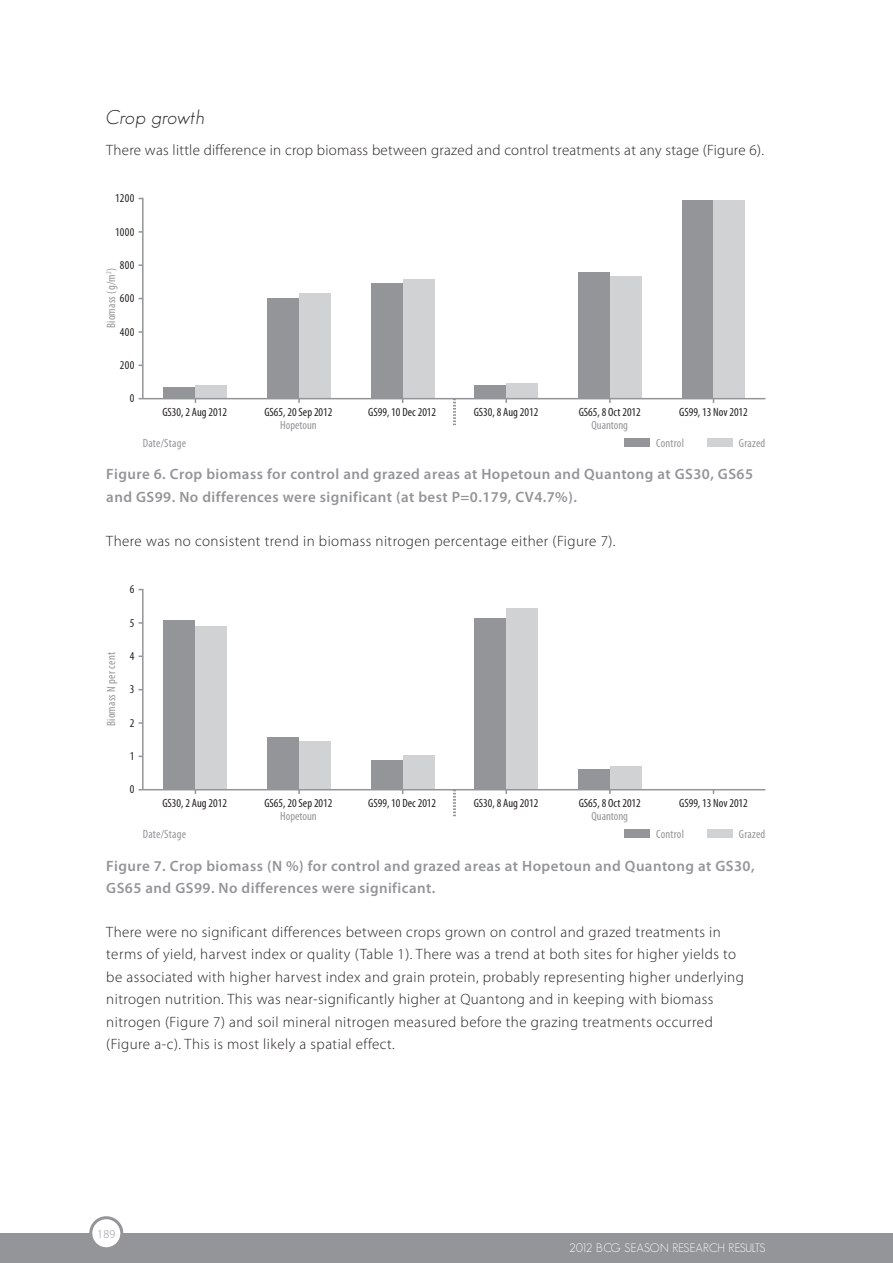
<style>
.page{position:relative;width:893px;height:1263px;background:#fff}
.page>*{position:absolute;margin:0;border:0;box-sizing:border-box;transform-origin:0 0}
.t1{font:italic 300 19.5px "Geosans";letter-spacing:.005em;color:#231f20}
.t2{font:300 15px/22.5px "Myriad Pro";letter-spacing:.03em;color:#231f20}
.t3{font:600 15px/22.5px "Myriad Pro";letter-spacing:.03em;color:#939598}
.t4{font:condensed 12px "Myriad Pro";color:#231f20}
.t5{font:condensed 12px "Myriad Pro";letter-spacing:.015em;color:#939598}
.t6{font:300 12px "Geosans";letter-spacing:-.015em;color:#fff}
.t7{font:300 12px "Myriad Pro";color:#939598}
</style>
<div class="page">
<div style="left:0;top:1233px;width:893px;height:30px;background:#939598"></div>
<div style="left:91px;top:1218px;width:31px;height:31px;background:#fff;border-radius:50%"></div>
<div style="left:89px;top:1216px;width:34px;height:34px;border:3px solid #939598;border-radius:50%"></div>
<svg style="left:453px;top:399px;width:3px;height:26px"></svg>
<svg style="left:453px;top:790px;width:3px;height:26px"></svg>
<div style="left:624px;top:438px;width:26px;height:9px;background:#939598"></div>
<div style="left:624px;top:829px;width:26px;height:9px;background:#939598"></div>
<div style="left:707px;top:438px;width:25px;height:9px;background:#d1d2d4"></div>
<div style="left:707px;top:829px;width:25px;height:9px;background:#d1d2d4"></div>
<hr style="left:142px;top:198px;width:2px;height:201px;background:#939598">
<hr style="left:142px;top:589px;width:2px;height:201px;background:#939598">
<div style="left:682px;top:200px;width:31px;height:199px;background:#939598"></div>
<div style="left:713px;top:200px;width:32px;height:199px;background:#d1d2d4"></div>
<div style="left:267px;top:298px;width:32px;height:101px;background:#939598"></div>
<div style="left:267px;top:738px;width:32px;height:52px;background:#939598"></div>
<div style="left:299px;top:293px;width:32px;height:106px;background:#d1d2d4"></div>
<div style="left:299px;top:741px;width:32px;height:49px;background:#d1d2d4"></div>
<div style="left:474px;top:385px;width:32px;height:14px;background:#939598"></div>
<div style="left:474px;top:618px;width:32px;height:172px;background:#939598"></div>
<div style="left:506px;top:383px;width:32px;height:16px;background:#d1d2d4"></div>
<div style="left:506px;top:608px;width:32px;height:182px;background:#d1d2d4"></div>
<div style="left:371px;top:283px;width:32px;height:116px;background:#939598"></div>
<div style="left:371px;top:760px;width:32px;height:30px;background:#939598"></div>
<div style="left:403px;top:279px;width:32px;height:120px;background:#d1d2d4"></div>
<div style="left:403px;top:756px;width:32px;height:34px;background:#d1d2d4"></div>
<div style="left:610px;top:276px;width:32px;height:123px;background:#d1d2d4"></div>
<div style="left:610px;top:766px;width:32px;height:24px;background:#d1d2d4"></div>
<div style="left:578px;top:272px;width:32px;height:127px;background:#939598"></div>
<div style="left:578px;top:770px;width:32px;height:20px;background:#939598"></div>
<div style="left:164px;top:387px;width:31px;height:12px;background:#939598"></div>
<div style="left:164px;top:620px;width:31px;height:170px;background:#939598"></div>
<div style="left:195px;top:385px;width:32px;height:14px;background:#d1d2d4"></div>
<div style="left:195px;top:626px;width:32px;height:164px;background:#d1d2d4"></div>
<hr style="left:139px;top:789px;width:626px;height:1px;background:#939598">
<hr style="left:139px;top:398px;width:626px;height:1px;background:#939598">
<h1 class="t1" style="left:106px;top:106px;width:100px">Crop growth</h1>
<p class="t2" style="left:106px;top:139px;width:659px">There was little difference in crop biomass between grazed and control treatments at any stage (Figure 6).</p>
<p class="t4" style="left:115px;top:191px;width:21px">1200</p>
<p class="t4" style="left:115px;top:224px;width:21px">1000</p>
<p class="t4" style="left:120px;top:258px;width:16px">800</p>
<p class="t4" style="left:120px;top:291px;width:16px">600</p>
<p class="t4" style="left:120px;top:324px;width:16px">400</p>
<p class="t4" style="left:120px;top:358px;width:16px">200</p>
<p class="t4" style="left:130px;top:391px;width:6px">0</p>
<p class="t5" style="left:104px;top:328px;width:61px;rotate:-90deg">Biomass (g/m<sup>2</sup>)</p>
<p class="t4" style="left:162px;top:405px;width:66px">GS30, 2 Aug 2012</p>
<p class="t4" style="left:264px;top:405px;width:70px">GS65, 20 Sep 2012</p>
<p class="t4" style="left:368px;top:405px;width:69px">GS99, 10 Dec 2012</p>
<p class="t4" style="left:474px;top:405px;width:66px">GS30, 8 Aug 2012</p>
<p class="t4" style="left:579px;top:405px;width:64px">GS65, 8 Oct 2012</p>
<p class="t4" style="left:679px;top:405px;width:70px">GS99, 13 Nov 2012</p>
<p class="t5" style="left:280px;top:418px;width:38px">Hopetoun</p>
<p class="t5" style="left:591px;top:418px;width:38px">Quantong</p>
<p class="t5" style="left:143px;top:436px;width:45px">Date/Stage</p>
<p class="t5" style="left:656px;top:436px;width:29px">Control</p>
<p class="t5" style="left:739px;top:436px;width:28px">Grazed</p>
<p class="t3" style="left:106px;top:463px;width:648px">Figure 6. Crop biomass for control and grazed areas at Hopetoun and Quantong at GS30, GS65 and GS99. No differences were significant (at best P=0.179, CV4.7%).</p>
<p class="t2" style="left:106px;top:529px;width:511px">There was no consistent trend in biomass nitrogen percentage either (Figure 7).</p>
<p class="t5" style="left:104px;top:726px;width:75px;rotate:-90deg">Biomass N per cent</p>
<p class="t4" style="left:130px;top:582px;width:6px">6</p>
<p class="t4" style="left:130px;top:615px;width:6px">5</p>
<p class="t4" style="left:130px;top:649px;width:6px">4</p>
<p class="t4" style="left:130px;top:682px;width:6px">3</p>
<p class="t4" style="left:130px;top:715px;width:6px">2</p>
<p class="t4" style="left:130px;top:749px;width:6px">1</p>
<p class="t4" style="left:130px;top:782px;width:6px">0</p>
<p class="t4" style="left:162px;top:796px;width:66px">GS30, 2 Aug 2012</p>
<p class="t4" style="left:264px;top:796px;width:70px">GS65, 20 Sep 2012</p>
<p class="t4" style="left:368px;top:796px;width:69px">GS99, 10 Dec 2012</p>
<p class="t4" style="left:474px;top:796px;width:66px">GS30, 8 Aug 2012</p>
<p class="t4" style="left:579px;top:796px;width:64px">GS65, 8 Oct 2012</p>
<p class="t4" style="left:679px;top:796px;width:70px">GS99, 13 Nov 2012</p>
<p class="t5" style="left:280px;top:809px;width:38px">Hopetoun</p>
<p class="t5" style="left:591px;top:809px;width:38px">Quantong</p>
<p class="t5" style="left:143px;top:827px;width:45px">Date/Stage</p>
<p class="t5" style="left:656px;top:827px;width:29px">Control</p>
<p class="t5" style="left:739px;top:827px;width:28px">Grazed</p>
<p class="t3" style="left:106px;top:854px;width:650px">Figure 7. Crop biomass (N %) for control and grazed areas at Hopetoun and Quantong at GS30,<br>GS65 and GS99. No differences were significant.</p>
<p class="t2" style="left:106px;top:920px;width:639px">There were no significant differences between crops grown on control and grazed treatments in terms of yield, harvest index or quality (Table 1). There was a trend at both sites for higher yields to be associated with higher harvest index and grain protein, probably representing higher underlying nitrogen nutrition. This was near-significantly higher at Quantong and in keeping with biomass nitrogen (Figure 7) and soil mineral nitrogen measured before the grazing treatments occurred (Figure a-c). This is most likely a spatial effect.</p>
<p class="t7" style="left:97px;top:1226px;width:20px">189</p>
<p class="t6" style="left:569px;top:1241px;width:198px">2012 BCG SEASON RESEARCH RESULTS</p>
</div>
